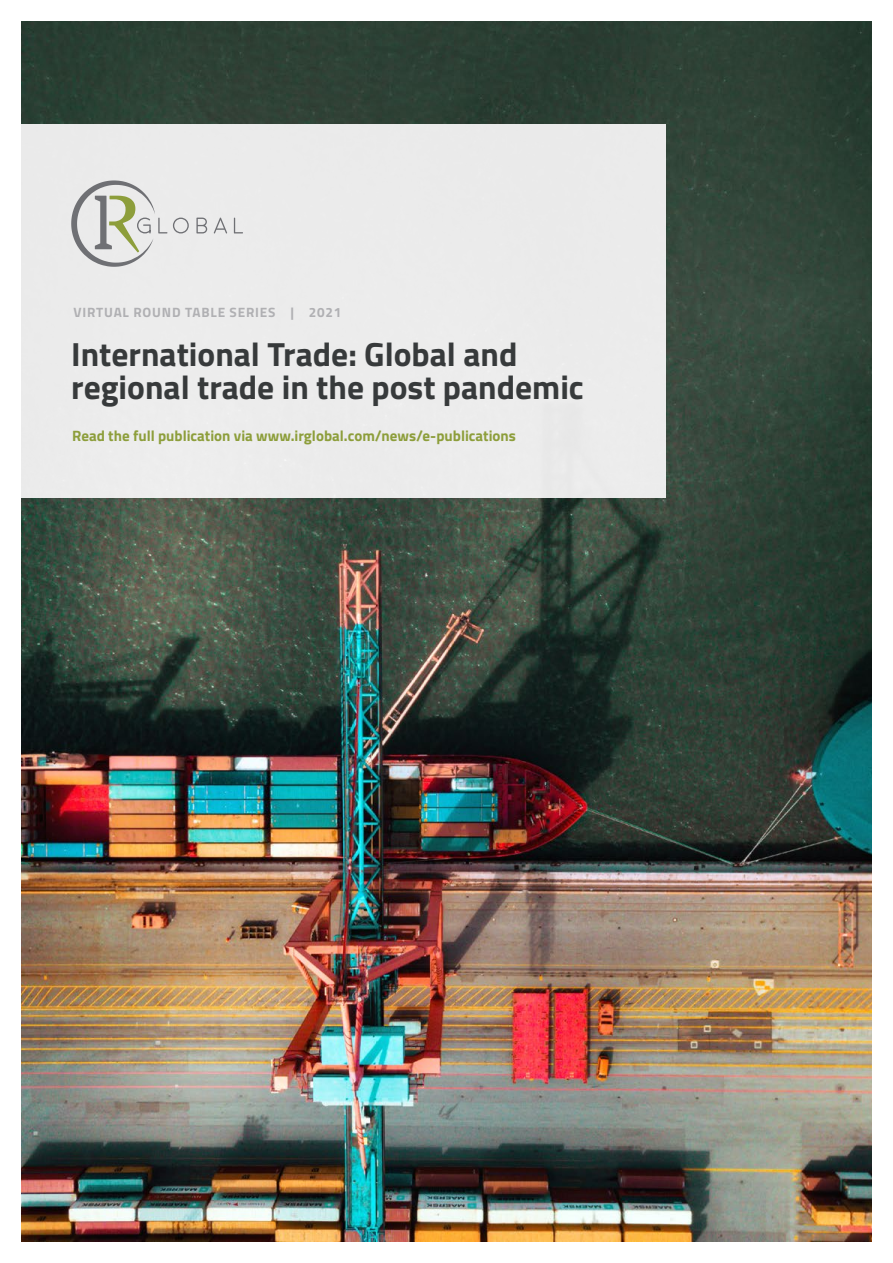
<style>
.page{position:relative;width:893px;height:1263px;background:#fff}
.page>*{position:absolute;margin:0;border:0;box-sizing:border-box;transform-origin:0 0}
.t1{font:700 33.45px/33.2px "Titillium";color:#373a3b}
.t2{font:700 15px "Titillium";color:#8d9e3b}
.t3{font:700 13.5px "Titillium";letter-spacing:.06em;color:#b0b0b3}
</style>
<div class="page">
<img style="left:21px;top:21px;width:851px;height:1221px">
<div style="left:13px;top:124px;width:653px;height:373px;background:#ebebeb"></div>
<svg style="left:71px;top:180px;width:96px;height:87px"></svg>
<svg style="left:173px;top:218px;width:16px;height:15px"></svg>
<svg style="left:196px;top:218px;width:11px;height:15px"></svg>
<svg style="left:214px;top:218px;width:13px;height:15px"></svg>
<svg style="left:234px;top:218px;width:9px;height:15px"></svg>
<p class="t3" style="left:73px;top:302px;width:269px">VIRTUAL ROUND TABLE SERIES | 2021</p>
<h1 class="t1" style="left:71px;top:336px;width:514px">International Trade: Global and regional trade in the post pandemic</h1>
<p class="t2" style="left:72px;top:424px;width:445px">Read the full publication via www.irglobal.com/news/e-publications</p>
</div>
